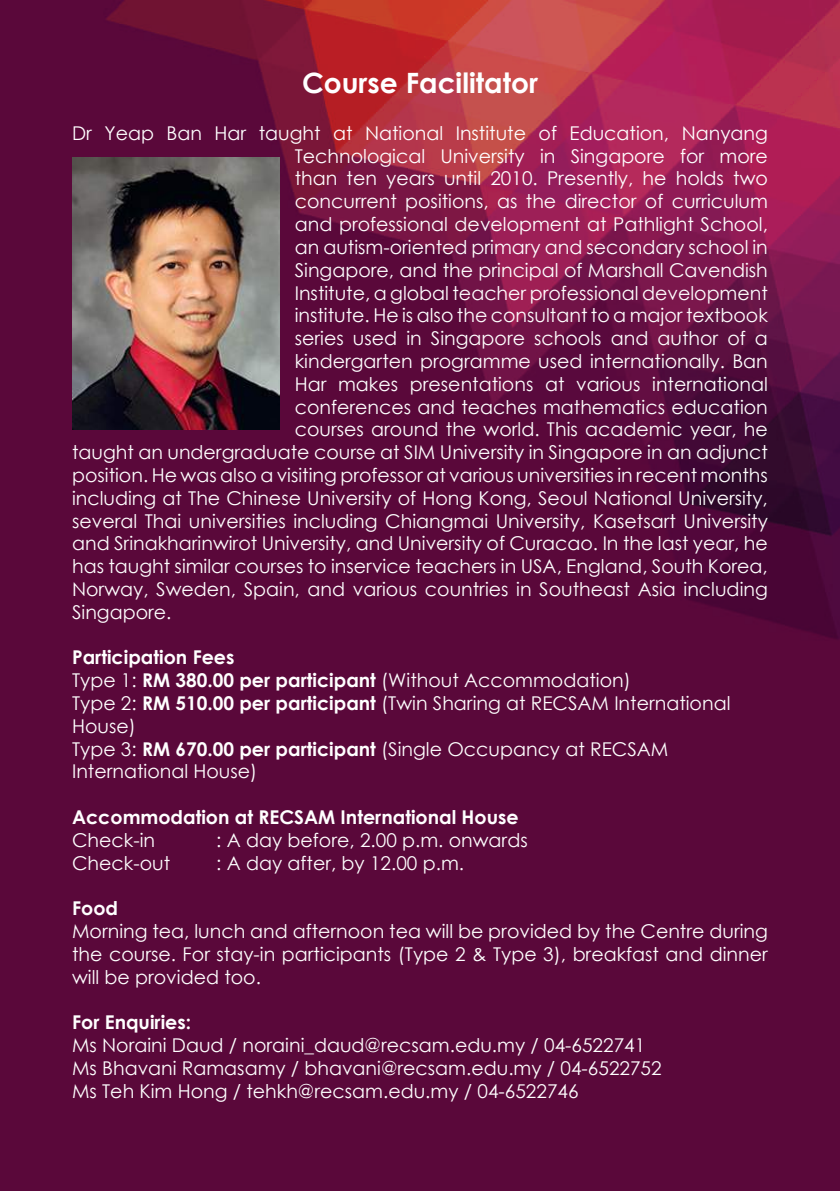
<style>
.page{position:relative;width:840px;height:1191px;background:#fff}
.page>*{position:absolute;margin:0;border:0;box-sizing:border-box;transform-origin:0 0}
.t1{font:700 28px "Century Gothic";color:#fff}
.t2{font:19px/22.8px "Century Gothic";color:#fff}
.t3{font:700 19px "Century Gothic";color:#fff}
.s1{font-weight:700}
</style>
<div class="page">
<img style="left:0;top:0;width:839px;height:1190px">
<img style="left:72px;top:158px;width:207px;height:272px">
<h1 class="t1" style="left:302px;top:62px;width:237px">Course Facilitator</h1>
<p class="t2" style="left:72px;top:121px;width:697px">Dr Yeap Ban Har taught at National Institute of Education, Nanyang</p>
<p class="t2" style="left:294px;top:144px;width:474px">Technological University in Singapore for more</p>
<p class="t2" style="left:294px;top:167px;width:474px">than ten years until 2010. Presently, he holds two</p>
<p class="t2" style="left:294px;top:190px;width:474px">concurrent positions, as the director of curriculum</p>
<p class="t2" style="left:294px;top:212px;width:474px">and professional development at Pathlight School,</p>
<p class="t2" style="left:294px;top:235px;width:474px">an autism-oriented primary and secondary school in</p>
<p class="t2" style="left:294px;top:258px;width:474px">Singapore, and the principal of Marshall Cavendish</p>
<p class="t2" style="left:294px;top:281px;width:474px">Institute, a global teacher professional development</p>
<p class="t2" style="left:294px;top:304px;width:474px">institute. He is also the consultant to a major textbook</p>
<p class="t2" style="left:294px;top:326px;width:474px">series used in Singapore schools and author of a</p>
<p class="t2" style="left:294px;top:349px;width:474px">kindergarten programme used internationally. Ban</p>
<p class="t2" style="left:294px;top:372px;width:474px">Har makes presentations at various international</p>
<p class="t2" style="left:294px;top:395px;width:474px">conferences and teaches mathematics education</p>
<p class="t2" style="left:294px;top:418px;width:474px">courses around the world. This academic year, he</p>
<p class="t2" style="left:72px;top:440px;width:697px">taught an undergraduate course at SIM University in Singapore in an adjunct</p>
<p class="t2" style="left:72px;top:463px;width:697px">position. He was also a visiting professor at various universities in recent months</p>
<p class="t2" style="left:72px;top:486px;width:697px">including at The Chinese University of Hong Kong, Seoul National University,</p>
<p class="t2" style="left:72px;top:509px;width:697px">several Thai universities including Chiangmai University, Kasetsart University</p>
<p class="t2" style="left:72px;top:532px;width:697px">and Srinakharinwirot University, and University of Curacao. In the last year, he</p>
<p class="t2" style="left:72px;top:554px;width:697px">has taught similar courses to inservice teachers in USA, England, South Korea,</p>
<p class="t2" style="left:72px;top:577px;width:697px">Norway, Sweden, Spain, and various countries in Southeast Asia including</p>
<p class="t2" style="left:72px;top:600px;width:101px">Singapore.</p>
<p class="t2" style="left:72px;top:646px;width:659px"><span class="s1">Participation Fees<br></span>Type 1: <span class="s1">RM 380.00 per participant</span> (Without Accommodation)<br>Type 2: <span class="s1">RM 510.00 per participant</span> (Twin Sharing at RECSAM International House)<br>Type 3: <span class="s1">RM 670.00 per participant</span> (Single Occupancy at RECSAM International House)</p>
<p class="t3" style="left:72px;top:802px;width:448px">Accommodation at RECSAM International House</p>
<p class="t2" style="left:72px;top:828px;width:84px">Check-in</p>
<p class="t2" style="left:216px;top:828px;width:313px">: A day before, 2.00 p.m. onwards</p>
<p class="t2" style="left:72px;top:851px;width:99px">Check-out</p>
<p class="t2" style="left:216px;top:851px;width:249px">: A day after, by 12.00 p.m.</p>
<p class="t3" style="left:72px;top:894px;width:47px">Food</p>
<p class="t2" style="left:72px;top:919px;width:697px;text-align:justify">Morning tea, lunch and afternoon tea will be provided by the Centre during the course. For stay-in participants (Type 2 &amp; Type 3), breakfast and dinner will be provided too.</p>
<p class="t3" style="left:72px;top:1008px;width:120px">For Enquiries:</p>
<p class="t2" style="left:72px;top:1033px;width:590px">Ms Noraini Daud / noraini_daud@recsam.edu.my / 04-6522741<br>Ms Bhavani Ramasamy / bhavani@recsam.edu.my / 04-6522752<br>Ms Teh Kim Hong / tehkh@recsam.edu.my / 04-6522746</p>
</div>
